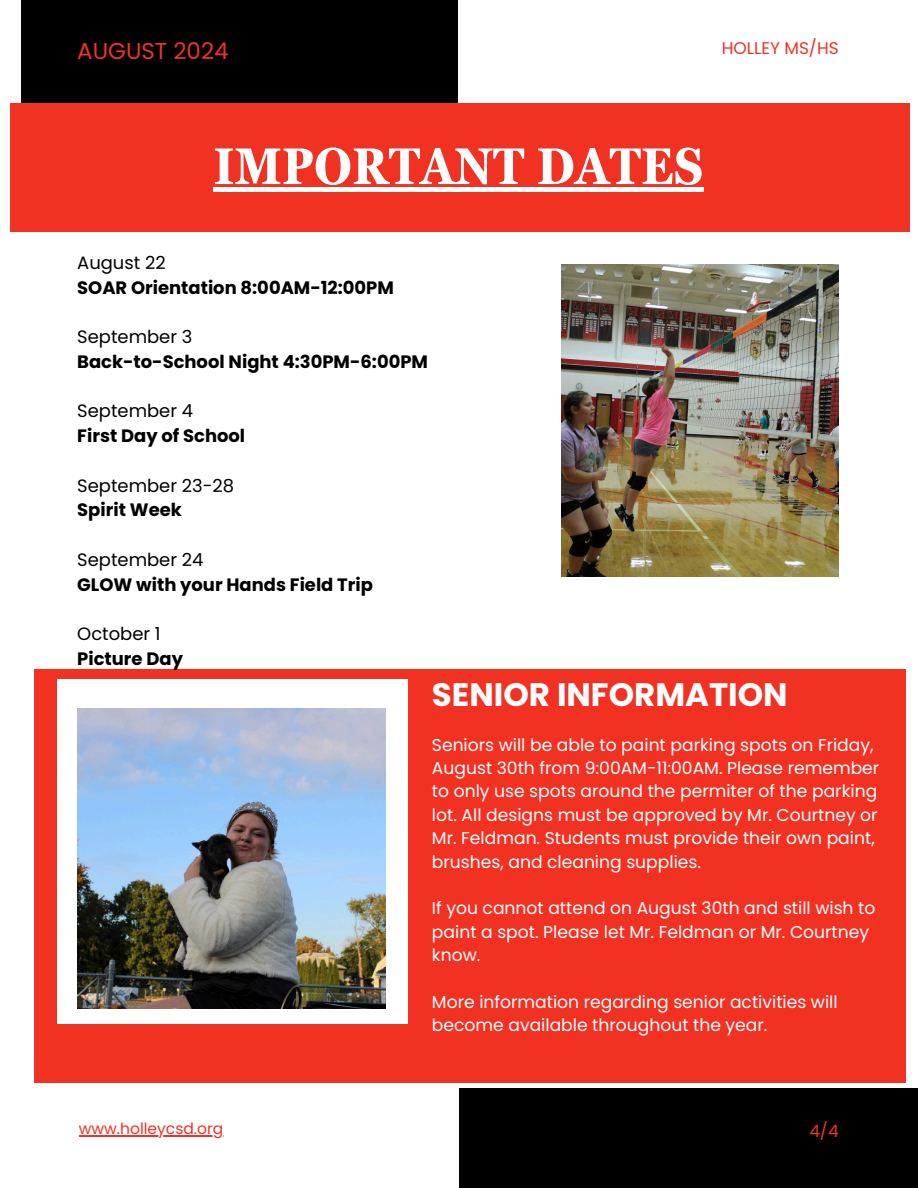
<style>
.page{position:relative;width:918px;height:1188px;background:#fff}
.page>*{position:absolute;margin:0;border:0;box-sizing:border-box;transform-origin:0 0}
.t1{font:700 condensed 51.3px "Georgia Pro";color:#fff}
.t2{font:700 32.4px "Poppins";color:#fff}
.t3{font:22.95px "Poppins";color:#f13223}
.t4{font:700 18px/24.8px "Poppins";color:#000}
.t5{font:18px/24.8px "Poppins";color:#000}
.t6{font:17.1px/23.4px "Poppins";color:#fff}
.t7{font:16.95px "Poppins";color:#f13223}
.t8{font:15.45px "Poppins";color:#f13223}
.s1{font-weight:400}
.s2{font-weight:700}
</style>
<div class="page">
<div style="left:34px;top:670px;width:871px;height:413px;background:#f13223"></div>
<div style="left:57px;top:680px;width:351px;height:344px;background:#fff"></div>
<div style="left:10px;top:103px;width:900px;height:129px;background:#f13223"></div>
<img style="left:77px;top:709px;width:309px;height:299px">
<img style="left:561px;top:264px;width:278px;height:313px">
<div style="left:22px;top:0;width:436px;height:103px;background:#000"></div>
<div style="left:459px;top:1088px;width:459px;height:100px;background:#000"></div>
<div style="left:213px;top:187px;width:490px;height:5px;background:#fff"></div>
<hr style="left:79px;top:1136px;width:144px;height:1px;background:#f13223">
<p class="t3" style="left:77px;top:35px;width:153px">AUGUST 2024</p>
<h5 class="t7" style="left:722px;top:36px;width:118px">HOLLEY MS/HS</h5>
<h5 class="t1" style="left:213px;top:137px;width:492px">IMPORTANT DATES</h5>
<p class="t4" style="left:77px;top:250px;width:318px"><span class="s1">August 22<br></span>SOAR Orientation 8:00AM-12:00PM</p>
<p class="t4" style="left:77px;top:324px;width:352px"><span class="s1">September 3<br></span>Back-to-School Night 4:30PM-6:00PM</p>
<h2 class="t4" style="left:77px;top:399px;width:169px"><span class="s1">September 4<br></span>First Day of School</h2>
<h5 class="t5" style="left:77px;top:473px;width:158px">September 23-28<br><span class="s2">Spirit Week</span></h5>
<h5 class="t4" style="left:77px;top:547px;width:297px"><span class="s1">September 24<br></span>GLOW with your Hands Field Trip</h5>
<h5 class="t4" style="left:77px;top:621px;width:107px"><span class="s1">October 1<br></span>Picture Day</h5>
<h1 class="t2" style="left:432px;top:672px;width:357px">SENIOR INFORMATION</h1>
<h5 class="t6" style="left:432px;top:733px;width:449px">Seniors will be able to paint parking spots on Friday, August 30th from 9:00AM-11:00AM. Please remember to only use spots around the permiter of the parking lot. All designs must be approved by Mr. Courtney or Mr. Feldman. Students must provide their own paint, brushes, and cleaning supplies.</h5>
<h5 class="t6" style="left:432px;top:897px;width:445px">If you cannot attend on August 30th and still wish to paint a spot. Please let Mr. Feldman or Mr. Courtney know.</h5>
<h5 class="t6" style="left:432px;top:990px;width:407px">More information regarding senior activities will become available throughout the year.</h5>
<h5 class="t8" style="left:79px;top:1118px;width:146px">www.holleycsd.org</h5>
<h5 class="t7" style="left:809px;top:1119px;width:31px">4/4</h5>
</div>
